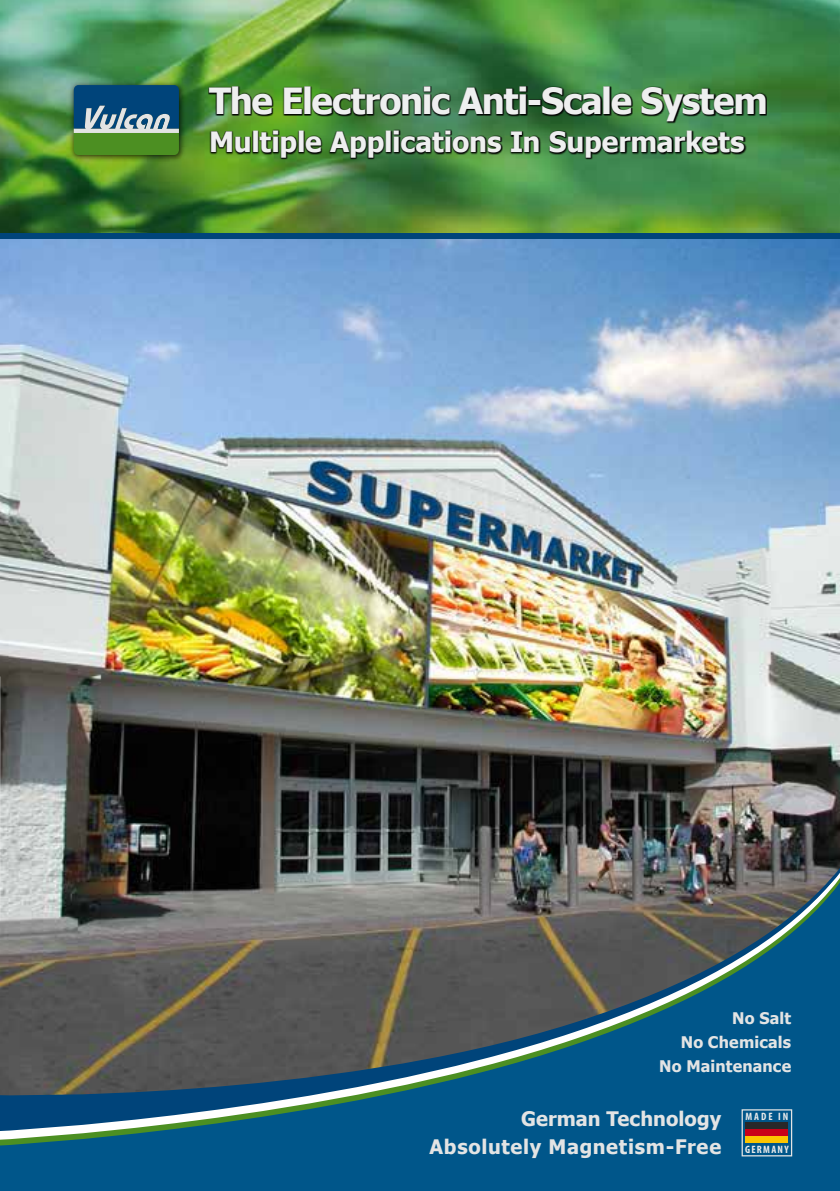
<style>
.page{position:relative;width:840px;height:1191px;background:#fff}
.page>*{position:absolute;margin:0;border:0;box-sizing:border-box;transform-origin:0 0}
.t1{font:700 36px "Tahoma";letter-spacing:-.035em;color:#eeefef}
.t2{font:700 28px "Tahoma";letter-spacing:-.005em;color:#eeefef}
.t3{font:700 20px/28px "Tahoma";letter-spacing:.03em;color:#e3e4e4;text-align:right}
.t4{font:700 16px/24px "Tahoma";letter-spacing:.01em;color:#e3e4e4;text-align:right}
.t5{font:700 condensed 10.6px "Myriad Pro";letter-spacing:.12em;color:#eaebeb}
</style>
<div class="page">
<img style="left:0;top:238px;width:839px;height:544px">
<img style="left:1px;top:0;width:838px;height:233px">
<div style="left:0;top:1145px;width:839px;height:46px;background:#00568a"></div>
<svg style="left:13px;top:1131px;width:826px;height:8px;fill:#00568a"></svg>
<img style="left:0;top:782px;width:839px;height:349px">
<svg style="left:740px;top:1108px;width:52px;height:49px"></svg>
<div style="left:745px;top:1129px;width:42px;height:6px;background:#c90019"></div>
<div style="left:745px;top:1122px;width:42px;height:7px;background:#282829"></div>
<div style="left:745px;top:1135px;width:42px;height:7px;background:#fcc400"></div>
<svg style="left:208px;top:86px;width:558px;height:73px"></svg>
<div style="left:68px;top:80px;width:118px;height:82px;background:#000;opacity:.75"></div>
<svg style="left:74px;top:85px;width:105px;height:70px"></svg>
<img style="left:0;top:0;width:1px;height:235px">
<div style="left:0;top:233px;width:839px;height:5px;background:#00447a"></div>
<img style="left:0;top:51px;width:1px;height:196px">
<h1 class="t1" style="left:209px;top:76px;width:560px">The Electronic Anti-Scale System</h1>
<h2 class="t2" style="left:209px;top:122px;width:537px">Multiple Applications In Supermarkets</h2>
<p class="t4" style="left:659px;top:1004px;width:133px">No Salt<br>No Chemicals<br>No Maintenance</p>
<p class="t3" style="left:429px;top:1103px;width:293px">German Technology<br>Absolutely Magnetism-Free</p>
<p class="t5" style="left:745px;top:1110px;width:44px">MADE IN</p>
<p class="t5" style="left:744px;top:1142px;width:45px">GERMANY</p>
</div>
